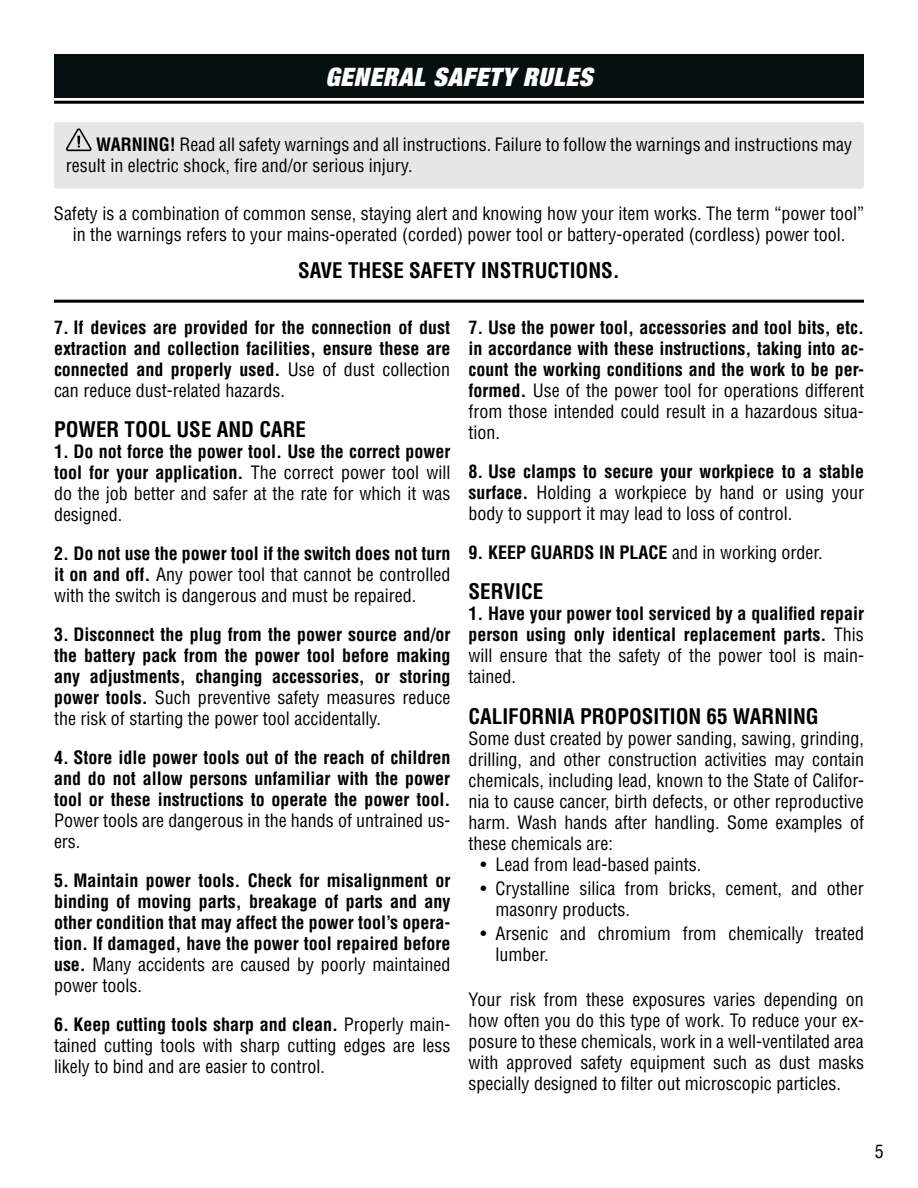
<style>
.page{position:relative;width:918px;height:1188px;background:#fff}
.page>*{position:absolute;margin:0;border:0;box-sizing:border-box;transform-origin:0 0}
.t1{font:italic 900 expanded 25.5px "Helvetica Neue";letter-spacing:.025em;color:#fff}
.t2{font:700 condensed 21px "Helvetica LT Std";color:#000}
.t3{font:condensed 18px/21px "Helvetica LT Std";color:#000;text-align:justify}
.t4{font:700 condensed 18px/21px "Helvetica LT Std";color:#000;text-align:justify}
.s1{font-weight:700}
.s2{font-weight:400}
</style>
<div class="page">
<div style="left:54px;top:54px;width:810px;height:44px;background:#071010"></div>
<hr style="left:54px;top:101px;width:810px;height:3px;background:#000">
<div style="left:54px;top:122px;width:810px;height:67px;background:#e6e6e6;border-radius:3px"></div>
<svg style="left:66px;top:128px;width:26px;height:23px"></svg>
<hr style="left:54px;top:300px;width:810px;height:3px;background:#000101">
<h1 class="t1" style="left:325px;top:61px;width:269px">GENERAL SAFETY RULES</h1>
<p class="t3" style="left:66px;top:134px;width:788px;text-indent:30px"><span class="s1">WARNING!</span> Read all safety warnings and all instructions. Failure to follow the warnings and instructions may result in electric shock, fire and/or serious injury.</p>
<p class="t3" style="left:54px;top:203px;width:812px;text-align:center">Safety is a combination of common sense, staying alert and knowing how your item works. The term “power tool” in the warnings refers to your mains-operated (corded) power tool or battery-operated (cordless) power tool.</p>
<p class="t2" style="left:298px;top:257px;width:323px">SAVE THESE SAFETY INSTRUCTIONS.</p>
<p class="t4" style="left:54px;top:316px;width:398px">7. If devices are provided for the connection of dust extraction and collection facilities, ensure these are connected and properly used. <span class="s2">Use of dust collection can reduce dust-related hazards.</span></p>
<p class="t2" style="left:54px;top:416px;width:254px">POWER TOOL USE AND CARE</p>
<p class="t3" style="left:54px;top:441px;width:398px"><span class="s1">1. Do not force the power tool. Use the correct power tool for your application.</span> The correct power tool will do the job better and safer at the rate for which it was designed.</p>
<p class="t3" style="left:54px;top:543px;width:398px"><span class="s1">2. Do not use the power tool if the switch does not turn it on and off.</span> Any power tool that cannot be controlled with the switch is dangerous and must be repaired.</p>
<p class="t4" style="left:54px;top:624px;width:398px">3. Disconnect the plug from the power source and/or the battery pack from the power tool before making any adjustments, changing accessories, or storing power tools. <span class="s2">Such preventive safety measures reduce the risk of starting the power tool accidentally.</span></p>
<p class="t4" style="left:54px;top:747px;width:398px">4. Store idle power tools out of the reach of children and do not allow persons unfamiliar with the power tool or these instructions to operate the power tool.</p>
<p class="t3" style="left:54px;top:810px;width:398px">Power tools are dangerous in the hands of untrained us&shy;ers.</p>
<p class="t4" style="left:54px;top:870px;width:398px">5. Maintain power tools. Check for misalignment or binding of moving parts, breakage of parts and any other condition that may affect the power tool’s opera&shy;tion. If damaged, have the power tool repaired before use. <span class="s2">Many accidents are caused by poorly maintained power tools.</span></p>
<p class="t3" style="left:54px;top:1014px;width:398px"><span class="s1">6. Keep cutting tools sharp and clean.</span> Properly main&shy;tained cutting tools with sharp cutting edges are less likely to bind and are easier to control.</p>
<p class="t4" style="left:469px;top:317px;width:397px">7. Use the power tool, accessories and tool bits, etc. in accordance with these instructions, taking into ac&shy;count the working conditions and the work to be per&shy;formed. <span class="s2">Use of the power tool for operations different from those intended could result in a hazardous situa&shy;tion.</span></p>
<p class="t3" style="left:469px;top:461px;width:397px"><span class="s1">8. Use clamps to secure your workpiece to a stable surface.</span> Holding a workpiece by hand or using your body to support it may lead to loss of control.</p>
<p class="t4" style="left:469px;top:542px;width:356px">9. KEEP GUARDS IN PLACE <span class="s2">and in working order.</span></p>
<p class="t2" style="left:469px;top:578px;width:76px">SERVICE</p>
<p class="t4" style="left:469px;top:603px;width:397px">1. Have your power tool serviced by a qualified repair person using only identical replacement parts. <span class="s2">This will ensure that the safety of the power tool is main&shy;tained.</span></p>
<p class="t2" style="left:469px;top:703px;width:352px">CALIFORNIA PROPOSITION 65 WARNING</p>
<p class="t3" style="left:469px;top:727px;width:397px">Some dust created by power sanding, sawing, grinding, drilling, and other construction activities may contain chemicals, including lead, known to the State of Califor&shy;nia to cause cancer, birth defects, or other reproductive harm. Wash hands after handling. Some examples of these chemicals are:</p>
<p class="t3" style="left:481px;top:853px;width:222px">• Lead from lead-based paints.</p>
<p class="t3" style="left:496px;top:877px;width:370px;text-indent:-15px">• Crystalline silica from bricks, cement, and other masonry products.</p>
<p class="t3" style="left:496px;top:922px;width:370px;text-indent:-15px">• Arsenic and chromium from chemically treated lumber.</p>
<p class="t3" style="left:469px;top:988px;width:397px">Your risk from these exposures varies depending on how often you do this type of work. To reduce your ex&shy;posure to these chemicals, work in a well-ventilated area with approved safety equipment such as dust masks specially designed to filter out microscopic particles.</p>
<p class="t3" style="left:875px;top:1141px;width:10px">5</p>
</div>
